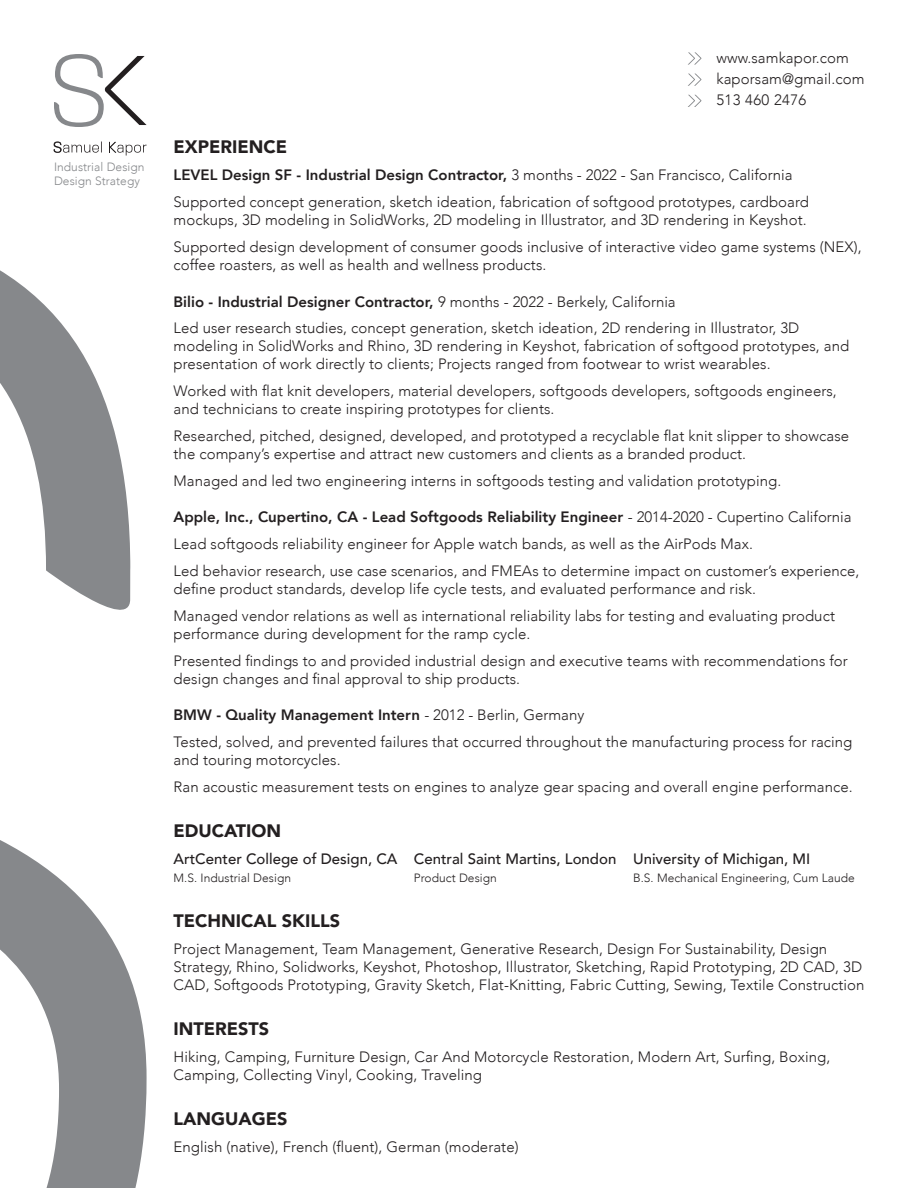
<style>
.page{position:relative;width:918px;height:1188px;background:#fff}
.page>*{position:absolute;margin:0;border:0;box-sizing:border-box;transform-origin:0 0}
.Tiutle_1{font:900 18px "Avenir";color:#231f20}
.body_content{font:300 15px/18px "Avenir";letter-spacing:.005em;color:#231f20}
.title_2{font:800 15px "Avenir";color:#231f20}
.title_2-2{font:500 15px "Avenir";color:#231f20}
.body_content-2{font:300 15px "Avenir";letter-spacing:.025em;color:#231f20}
.body_content-3{font:300 12px "Avenir";letter-spacing:.005em;color:#231f20}
.body_content-4{font:300 12px "Avenir";letter-spacing:.005em;color:#86888b}
.s1{font-weight:300}
</style>
<div class="page">
<svg style="left:0;top:270px;width:130px;height:340px;fill:#86888b"></svg>
<svg style="left:0;top:840px;width:147px;height:348px;fill:#86888b"></svg>
<svg style="left:688px;top:52px;width:14px;height:13px"></svg>
<svg style="left:688px;top:74px;width:14px;height:12px"></svg>
<svg style="left:54px;top:54px;width:93px;height:73px"></svg>
<svg style="left:53px;top:141px;width:49px;height:12px"></svg>
<svg style="left:109px;top:142px;width:38px;height:14px"></svg>
<svg style="left:688px;top:95px;width:14px;height:12px"></svg>
<p class="body_content-4" style="left:54px;top:159px;width:92px">Industrial Design</p>
<p class="body_content-4" style="left:54px;top:174px;width:87px">Design Strategy</p>
<p class="body_content" style="left:716px;top:49px;width:134px">www.samkapor.com</p>
<p class="body_content" style="left:716px;top:70px;width:150px">kaporsam@gmail.com</p>
<p class="Tiutle_1" style="left:174px;top:131px;width:115px">EXPERIENCE</p>
<p class="body_content-2" style="left:716px;top:91px;width:91px">513 460 2476</p>
<p class="title_2" style="left:174px;top:163px;width:620px">LEVEL Design SF - Industrial Design Contractor, <span class="s1">3 months - 2022 - San Francisco, California</span></p>
<p class="body_content" style="left:174px;top:193px;width:637px">Supported concept generation, sketch ideation, fabrication of softgood prototypes, cardboard mockups, 3D modeling in SolidWorks, 2D modeling in Illustrator, and 3D rendering in Keyshot.</p>
<p class="body_content" style="left:174px;top:238px;width:690px">Supported design development of consumer goods inclusive of interactive video game systems (NEX), coffee roasters, as well as health and wellness products.</p>
<p class="title_2" style="left:174px;top:291px;width:504px">Bilio - Industrial Designer Contractor, <span class="s1">9 months - 2022 - Berkely, California</span></p>
<p class="body_content" style="left:174px;top:319px;width:677px">Led user research studies, concept generation, sketch ideation, 2D rendering in Illustrator, 3D modeling in SolidWorks and Rhino, 3D rendering in Keyshot, fabrication of softgood prototypes, and presentation of work directly to clients; Projects ranged from footwear to wrist wearables.</p>
<p class="body_content" style="left:174px;top:382px;width:665px">Worked with flat knit developers, material developers, softgoods developers, softgoods engineers, and technicians to create inspiring prototypes for clients.</p>
<p class="body_content" style="left:174px;top:427px;width:677px">Researched, pitched, designed, developed, and prototyped a recyclable flat knit slipper to showcase the company’s expertise and attract new customers and clients as a branded product.</p>
<p class="body_content" style="left:174px;top:472px;width:609px">Managed and led two engineering interns in softgoods testing and validation prototyping.</p>
<p class="title_2" style="left:174px;top:505px;width:680px">Apple, Inc., Cupertino, CA - Lead Softgoods Reliability Engineer <span class="s1">- 2014-2020 - Cupertino California</span></p>
<p class="body_content" style="left:174px;top:535px;width:581px">Lead softgoods reliability engineer for Apple watch bands, as well as the AirPods Max.</p>
<p class="body_content" style="left:174px;top:562px;width:687px">Led behavior research, use case scenarios, and FMEAs to determine impact on customer’s experience, define product standards, develop life cycle tests, and evaluated performance and risk.</p>
<p class="body_content" style="left:174px;top:607px;width:663px">Managed vendor relations as well as international reliability labs for testing and evaluating product performance during development for the ramp cycle.</p>
<p class="body_content" style="left:174px;top:652px;width:676px">Presented findings to and provided industrial design and executive teams with recommendations for design changes and final approval to ship products.</p>
<p class="title_2" style="left:174px;top:703px;width:412px">BMW - Quality Management Intern <span class="s1">- 2012 - Berlin, Germany</span></p>
<p class="body_content" style="left:174px;top:733px;width:680px">Tested, solved, and prevented failures that occurred throughout the manufacturing process for racing and touring motorcycles.</p>
<p class="body_content" style="left:174px;top:778px;width:681px">Ran acoustic measurement tests on engines to analyze gear spacing and overall engine performance.</p>
<p class="Tiutle_1" style="left:174px;top:815px;width:109px">EDUCATION</p>
<p class="title_2-2" style="left:174px;top:846px;width:225px">ArtCenter College of Design, CA</p>
<p class="body_content-3" style="left:174px;top:871px;width:119px">M.S. Industrial Design</p>
<p class="title_2-2" style="left:414px;top:846px;width:204px">Central Saint Martins, London</p>
<p class="body_content-3" style="left:414px;top:871px;width:85px">Product Design</p>
<p class="title_2-2" style="left:633px;top:846px;width:179px">University of Michigan, MI</p>
<p class="body_content-3" style="left:633px;top:871px;width:223px">B.S. Mechanical Engineering, Cum Laude</p>
<p class="Tiutle_1" style="left:174px;top:905px;width:168px">TECHNICAL SKILLS</p>
<p class="body_content" style="left:174px;top:940px;width:693px">Project Management, Team Management, Generative Research, Design For Sustainability, Design<br>Strategy, Rhino, Solidworks, Keyshot, Photoshop, Illustrator, Sketching, Rapid Prototyping, 2D CAD, 3D<br>CAD, Softgoods Prototyping, Gravity Sketch, Flat-Knitting, Fabric Cutting, Sewing, Textile Construction</p>
<p class="Tiutle_1" style="left:174px;top:1013px;width:97px">INTERESTS</p>
<p class="body_content" style="left:174px;top:1048px;width:658px">Hiking, Camping, Furniture Design, Car And Motorcycle Restoration, Modern Art, Surfing, Boxing,<br>Camping, Collecting Vinyl, Cooking, Traveling</p>
<p class="Tiutle_1" style="left:174px;top:1103px;width:116px">LANGUAGES</p>
<p class="body_content" style="left:174px;top:1138px;width:347px">English (native), French (fluent), German (moderate)</p>
</div>
